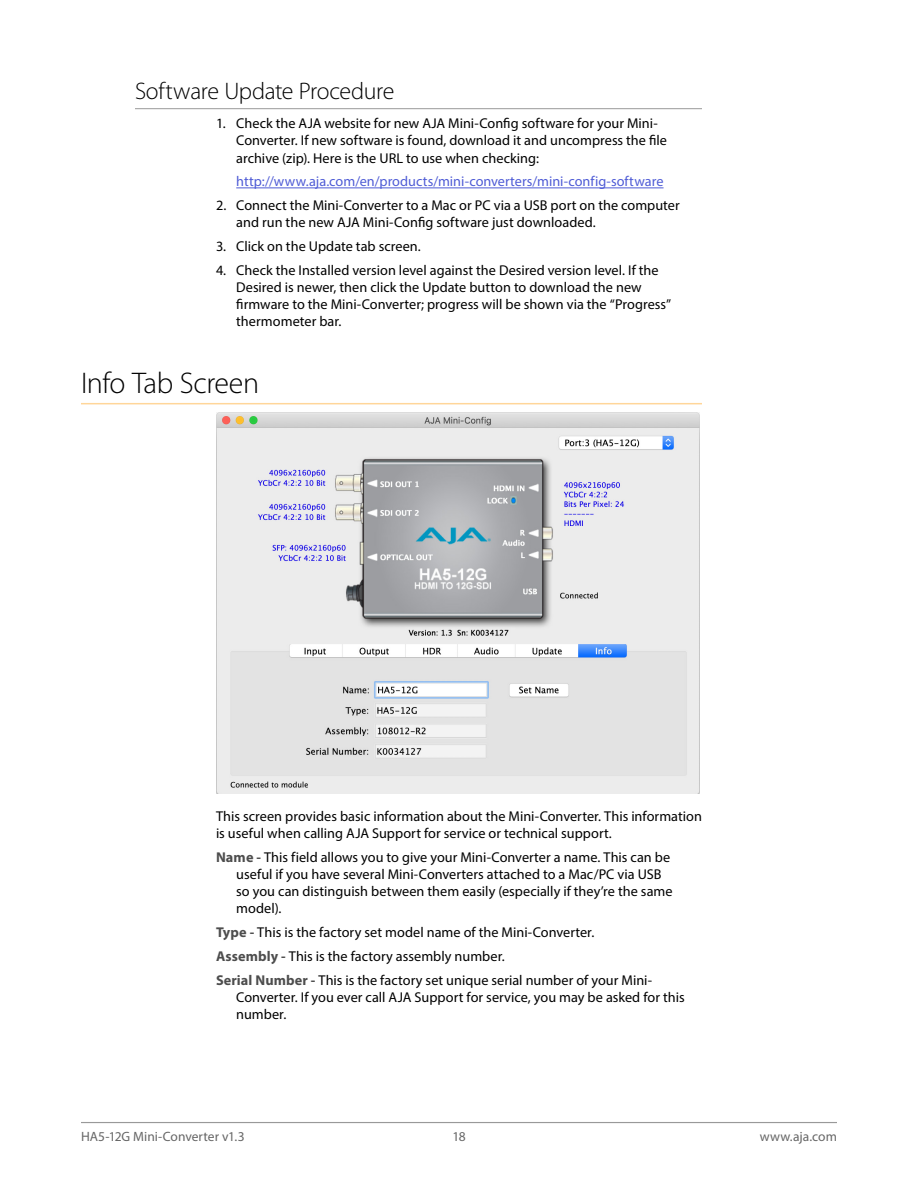
<style>
.page{position:relative;width:918px;height:1188px;background:#fff}
.page>*{position:absolute;margin:0;border:0;box-sizing:border-box;transform-origin:0 0}
._1Head{font:300 30px "Myriad Pro";letter-spacing:-.015em;color:#000}
._2Head{font:300 24px "Myriad Pro";letter-spacing:-.015em;color:#000}
._5Head{font:14.25px/17.1px "Myriad Pro";color:#000}
._5HeadFirst{font:14.25px/17.1px "Myriad Pro";letter-spacing:.005em;color:#000}
.Body{font:14.25px/17.1px "Myriad Pro";letter-spacing:.005em;color:#000}
.BodyIndent{font:14.25px "Myriad Pro";color:#4f5cd6}
.t1{font:13.5px "Myriad Pro";color:#666}
.s1{font-weight:700;color:#4d4d4d}
</style>
<div class="page">
<hr style="left:81px;top:1122px;width:756px;height:1px;background:#999">
<hr style="left:135px;top:108px;width:567px;height:1px;background:#999">
<hr style="left:236px;top:188px;width:428px;height:1px;background:#4f5cd6">
<hr style="left:81px;top:403px;width:621px;height:1px;background:#ffd699">
<img style="left:216px;top:413px;width:484px;height:381px">
<p class="_2Head" style="left:135px;top:78px;width:261px">Software Update Procedure</p>
<p class="_5Head" style="left:236px;top:115px;width:432px;text-indent:-20px">1. Check the AJA website for new AJA Mini-Config software for your Mini-<br>Converter. If new software is found, download it and uncompress the file archive (zip). Here is the URL to use when checking:</p>
<p class="BodyIndent" style="left:236px;top:173px;width:429px">http://www.aja.com/en/products/mini-converters/mini-config-software</p>
<p class="_5Head" style="left:236px;top:197px;width:445px;text-indent:-20px">2. Connect the Mini-Converter to a Mac or PC via a USB port on the computer and run the new AJA Mini-Config software just downloaded.</p>
<p class="_5Head" style="left:216px;top:238px;width:206px">3. Click on the Update tab screen.</p>
<p class="_5Head" style="left:236px;top:262px;width:436px;text-indent:-20px">4. Check the Installed version level against the Desired version level. If the Desired is newer, then click the Update button to download the new firmware to the Mini-Converter; progress will be shown via the “Progress” thermometer bar.</p>
<p class="_1Head" style="left:81px;top:366px;width:180px">Info Tab Screen</p>
<p class="Body" style="left:216px;top:808px;width:487px">This screen provides basic information about the Mini-Converter. This information is useful when calling AJA Support for service or technical support.</p>
<p class="_5Head" style="left:236px;top:848px;width:438px;text-indent:-20px"><span class="s1">Name -</span> This field allows you to give your Mini-Converter a name. This can be useful if you have several Mini-Converters attached to a Mac/PC via USB so you can distinguish between them easily (especially if they’re the same model).</p>
<p class="_5HeadFirst" style="left:216px;top:924px;width:380px"><span class="s1">Type -</span> This is the factory set model name of the Mini-Converter.</p>
<p class="_5HeadFirst" style="left:216px;top:948px;width:290px"><span class="s1">Assembly -</span> This is the factory assembly number.</p>
<p class="_5HeadFirst" style="left:236px;top:971px;width:450px;text-indent:-20px"><span class="s1">Serial Number -</span> This is the factory set unique serial number of your Mini-<br>Converter. If you ever call AJA Support for service, you may be asked for this number.</p>
<p class="t1" style="left:81px;top:1128px;width:165px">HA5-12G Mini-Converter v1.3</p>
<p class="t1" style="left:452px;top:1128px;width:15px">18</p>
<p class="t1" style="left:760px;top:1128px;width:79px">www.aja.com</p>
</div>
